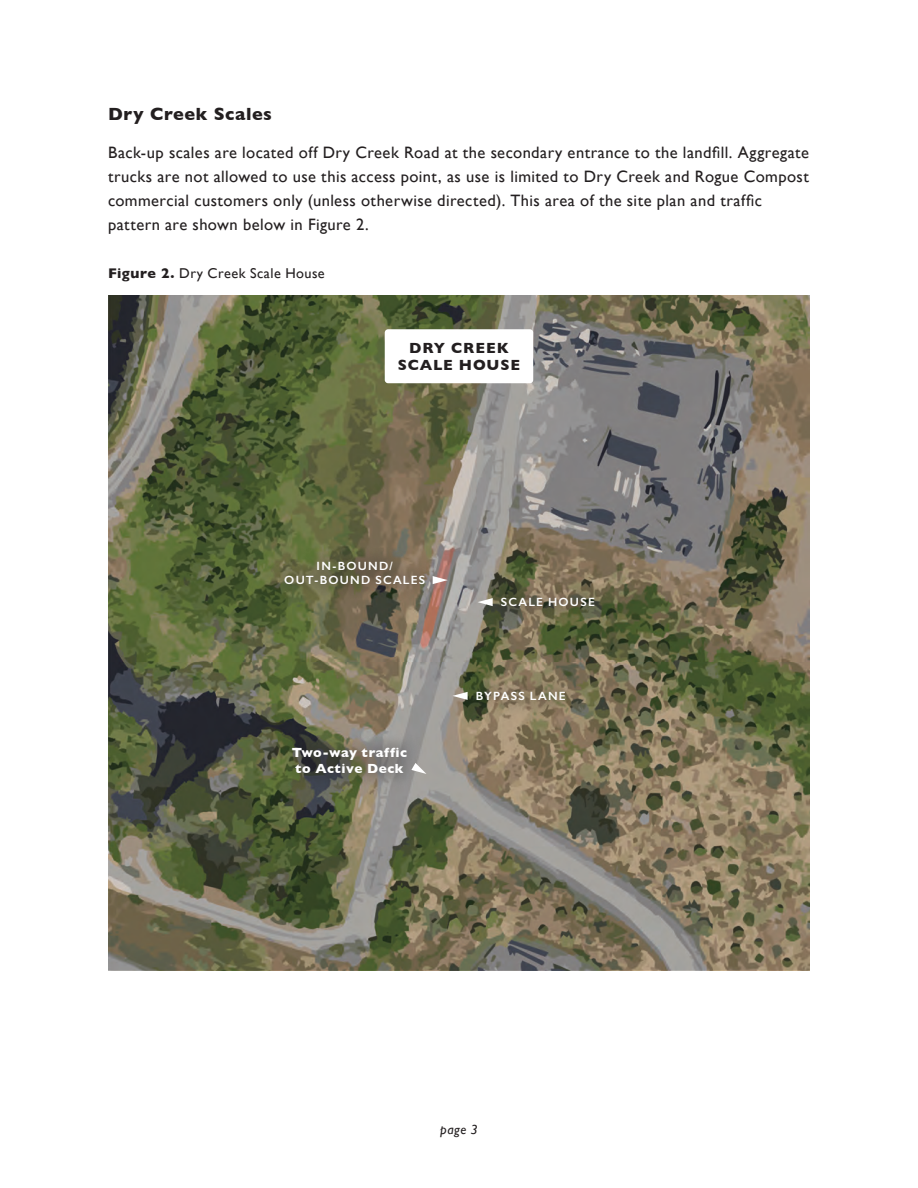
<style>
.page{position:relative;width:918px;height:1188px;background:#fff}
.page>*{position:absolute;margin:0;border:0;box-sizing:border-box;transform-origin:0 0}
.Steps{font:700 18px "Gill Sans";letter-spacing:.035em;color:#231f20}
.Steps-2{font:16.5px/24px "Gill Sans";letter-spacing:.025em;color:#231f20}
.t1{font:700 15px "Gill Sans";letter-spacing:.055em;color:#231f20}
.Steps-3{font:14.25px "Gill Sans";letter-spacing:.035em;color:#231f20}
.t2{font:700 13.5px/15.8px "Gill Sans";letter-spacing:.04em;color:#fff}
.t3{font:italic 13.5px "Gill Sans";color:#231f20}
.t4{font:600 12px/13.5px "Gill Sans";letter-spacing:.1em;color:#fff;text-align:center}
.s1{font-weight:700}
</style>
<div class="page">
<img style="left:108px;top:296px;width:702px;height:674px">
<svg style="left:486px;top:582px;width:124px;height:40px;background:#666349"></svg>
<svg style="left:478px;top:598px;width:15px;height:8px"></svg>
<svg style="left:270px;top:547px;width:170px;height:53px;background:#6d694c"></svg>
<svg style="left:277px;top:733px;width:145px;height:56px;background:#68695c"></svg>
<svg style="left:411px;top:763px;width:15px;height:11px"></svg>
<div style="left:385px;top:329px;width:148px;height:54px;background:#fff;border-radius:3px"></div>
<svg style="left:433px;top:576px;width:15px;height:8px"></svg>
<svg style="left:461px;top:676px;width:120px;height:39px;background:#797054"></svg>
<svg style="left:453px;top:692px;width:15px;height:8px"></svg>
<p class="Steps" style="left:108px;top:100px;width:165px">Dry Creek Scales</p>
<p class="Steps-2" style="left:108px;top:140px;width:702px">Back-up scales are located off Dry Creek Road at the secondary entrance to the landfill. Aggregate trucks are not allowed to use this access point, as use is limited to Dry Creek and Rogue Compost commercial customers only (unless otherwise directed). This area of the site plan and traffic pattern are shown below in Figure 2.</p>
<p class="Steps-3" style="left:108px;top:265px;width:218px"><span class="s1">Figure 2.</span> Dry Creek Scale House</p>
<p class="t1" style="left:409px;top:336px;width:101px">DRY CREEK</p>
<p class="t1" style="left:398px;top:353px;width:124px">SCALE HOUSE</p>
<p class="t4" style="left:284px;top:560px;width:142px">IN-BOUND/<br>OUT-BOUND SCALES</p>
<p class="t2" style="left:292px;top:744px;width:117px">Two-way traffic to Active Deck</p>
<p class="t4" style="left:501px;top:595px;width:95px">SCALE HOUSE</p>
<p class="t4" style="left:476px;top:689px;width:91px">BYPASS LANE</p>
<p class="t3" style="left:440px;top:1122px;width:39px">page 3</p>
</div>
